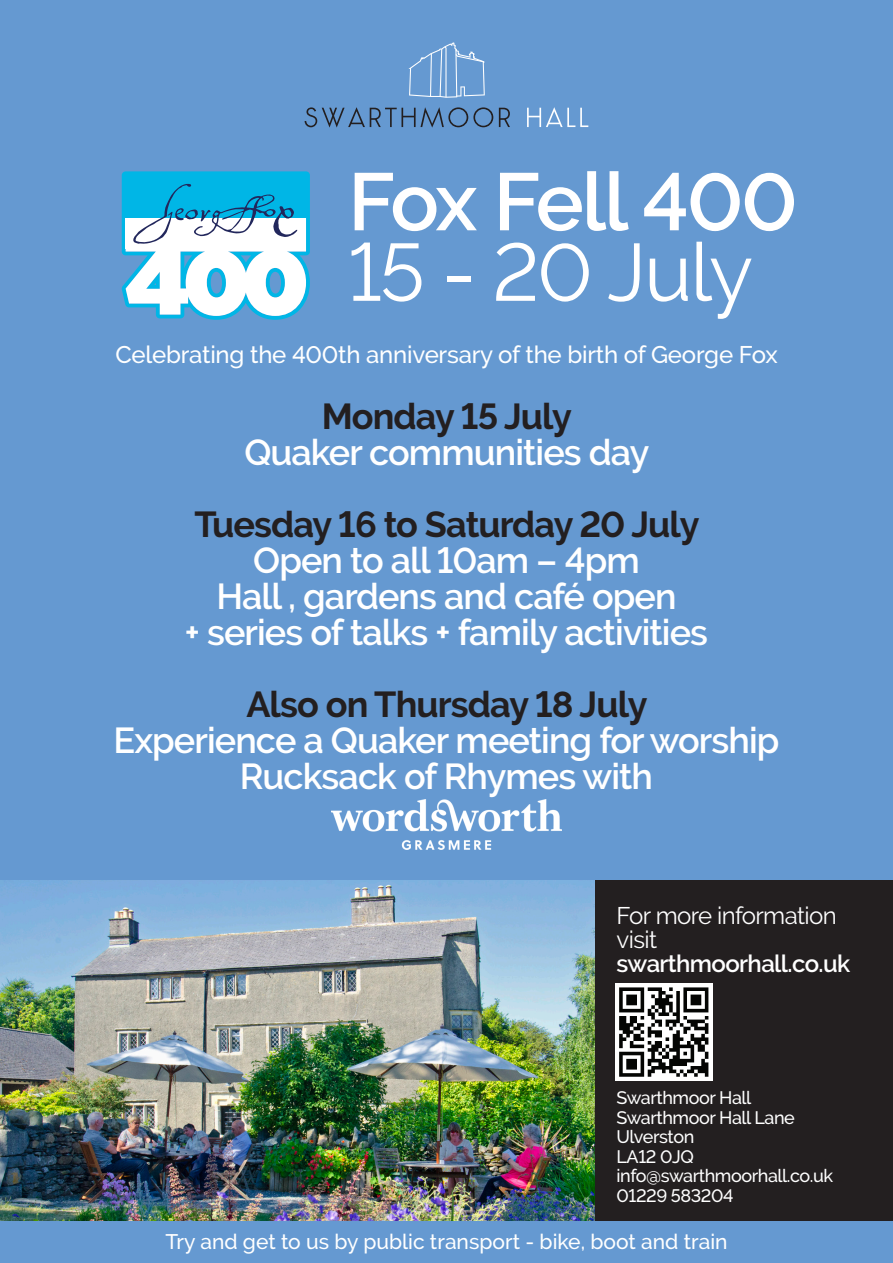
<style>
.page{position:relative;width:893px;height:1263px;background:#6599d1}
.page>*{position:absolute;margin:0;border:0;box-sizing:border-box;transform-origin:0 0}
.t1{font:600 81px "Raleway";letter-spacing:-.025em;color:#fff}
.t2{font:81px "Raleway";letter-spacing:-.025em;color:#fff}
.t3{font:600 36px "Raleway";letter-spacing:-.025em;color:#fff}
.t4{font:700 36px "Raleway";letter-spacing:-.025em;color:#231f20}
.t5{font:500 24px "Raleway";letter-spacing:-.01em;color:#fff}
.t6{font:24px "Raleway";letter-spacing:-.025em;color:#fff}
.t7{font:600 24px "Raleway";letter-spacing:-.025em;color:#fff}
.t8{font:500 21px "Raleway";color:#fff}
.t9{font:500 18px "Raleway";letter-spacing:-.025em;color:#fff}
</style>
<div class="page">
<svg style="left:408px;top:43px;width:77px;height:55px"></svg>
<svg style="left:305px;top:107px;width:188px;height:21px"></svg>
<svg style="left:499px;top:108px;width:11px;height:19px"></svg>
<svg style="left:527px;top:107px;width:61px;height:20px"></svg>
<img style="left:0;top:880px;width:595px;height:340px">
<div style="left:595px;top:880px;width:298px;height:340px;background:#231f20"></div>
<svg style="left:122px;top:171px;width:188px;height:149px;background:#85d1ea"></svg>
<div style="left:615px;top:983px;width:98px;height:98px;background:#fff"></div>
<svg style="left:619px;top:987px;width:89px;height:90px"></svg>
<img style="left:331px;top:799px;width:231px;height:51px">
<p class="t1" style="left:348px;top:155px;width:451px">Fox Fell 400</p>
<p class="t2" style="left:348px;top:225px;width:406px">15 - 20 July</p>
<p class="t5" style="left:115px;top:340px;width:664px">Celebrating the 400th anniversary of the birth of George Fox</p>
<p class="t4" style="left:322px;top:396px;width:252px">Monday 15 July</p>
<p class="t3" style="left:244px;top:432px;width:407px">Quaker communities day</p>
<p class="t4" style="left:194px;top:504px;width:506px">Tuesday 16 to Saturday 20 July</p>
<p class="t3" style="left:253px;top:540px;width:388px">Open to all 10am – 4pm</p>
<p class="t3" style="left:216px;top:576px;width:462px">Hall , gardens and café open</p>
<p class="t3" style="left:185px;top:612px;width:525px">+ series of talks + family activities</p>
<p class="t4" style="left:246px;top:684px;width:403px">Also on Thursday 18 July</p>
<p class="t3" style="left:114px;top:720px;width:667px">Experience a Quaker meeting for worship</p>
<p class="t3" style="left:240px;top:756px;width:415px">Rucksack of Rhymes with</p>
<p class="t6" style="left:617px;top:902px;width:222px">For more information</p>
<p class="t6" style="left:617px;top:926px;width:42px">visit</p>
<p class="t7" style="left:617px;top:950px;width:235px">swarthmoorhall.co.uk</p>
<p class="t9" style="left:617px;top:1087px;width:136px">Swarthmoor Hall</p>
<p class="t9" style="left:617px;top:1107px;width:180px">Swarthmoor Hall Lane</p>
<p class="t9" style="left:617px;top:1126px;width:79px">Ulverston</p>
<p class="t9" style="left:617px;top:1146px;width:79px">LA12 0JQ</p>
<p class="t9" style="left:617px;top:1165px;width:218px">info@swarthmoorhall.co.uk</p>
<p class="t9" style="left:617px;top:1185px;width:118px">01229 583204</p>
<p class="t8" style="left:165px;top:1229px;width:564px">Try and get to us by public transport - bike, boot and train</p>
</div>
